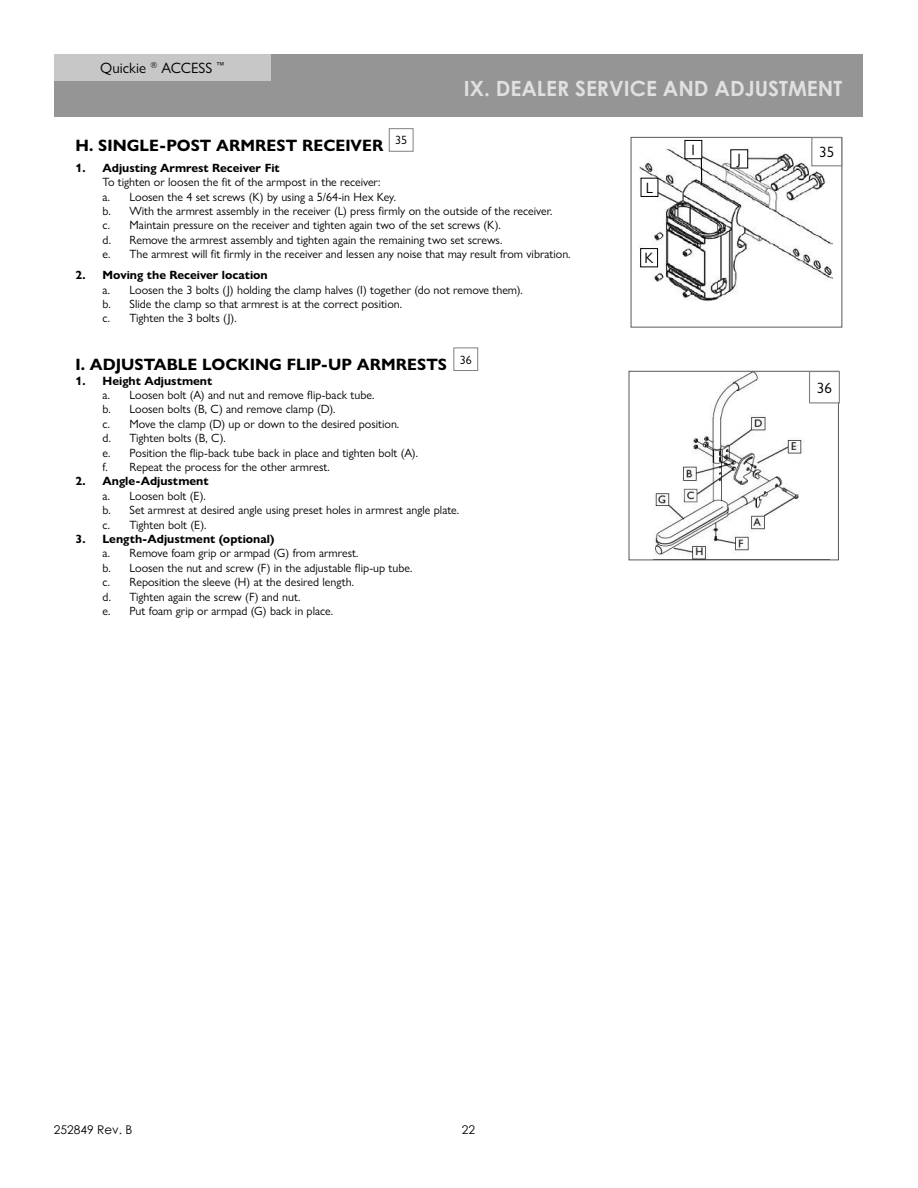
<style>
.page{position:relative;width:918px;height:1188px;background:#fff}
.page>*{position:absolute;margin:0;border:0;box-sizing:border-box;transform-origin:0 0}
.t1{font:700 21px "Century Gothic";color:#e0e0e0}
.t2{font:700 16.5px "Gill Sans Nova";color:#000}
.t3{font:15px "Gill Sans Nova";color:#000}
.t4{font:12px/14.4px "Gill Sans Nova";color:#000}
.t5{font:700 12px "Gill Sans Nova";color:#000}
.t6{font:12px "Century Gothic";color:#000}
</style>
<div class="page">
<div style="left:54px;top:54px;width:809px;height:63px;background:#959595"></div>
<div style="left:54px;top:54px;width:217px;height:26px;background:#c7c7c7"></div>
<div style="left:453px;top:347px;width:25px;height:24px;border:1px solid #808080"></div>
<img style="left:654px;top:373px;width:175px;height:185px">
<div style="left:629px;top:371px;width:210px;height:189px;border:1px solid #585858"></div>
<div style="left:810px;top:372px;width:29px;height:31px;background:#fff"></div>
<div style="left:809px;top:371px;width:31px;height:32px;border:1px solid #808080"></div>
<div style="left:389px;top:128px;width:25px;height:24px;border:1px solid #808080"></div>
<img style="left:639px;top:140px;width:193px;height:162px">
<div style="left:812px;top:138px;width:30px;height:28px;background:#fff"></div>
<div style="left:811px;top:137px;width:31px;height:29px;border:1px solid #808080"></div>
<div style="left:685px;top:140px;width:17px;height:19px;background:#fff"></div>
<div style="left:685px;top:140px;width:17px;height:19px;border:1px solid #000"></div>
<div style="left:731px;top:150px;width:17px;height:18px;background:#fff"></div>
<div style="left:641px;top:249px;width:17px;height:18px;background:#fff"></div>
<div style="left:640px;top:248px;width:18px;height:19px;border:1px solid #000"></div>
<div style="left:641px;top:178px;width:17px;height:18px;background:#fff"></div>
<svg style="left:701px;top:159px;width:1px;height:26px"></svg>
<p class="t3" style="left:100px;top:62px;width:126px">Quickie <sup>®</sup> ACCESS <sup>™</sup></p>
<h1 class="t1" style="left:464px;top:79px;width:380px">IX. DEALER SERVICE AND ADJUSTMENT</h1>
<p class="t4" style="left:395px;top:134px;width:13px">35</p>
<h2 class="t2" style="left:76px;top:139px;width:309px">H. SINGLE-POST ARMREST RECEIVER</h2>
<p class="t5" style="left:76px;top:163px;width:206px">1. Adjusting Armrest Receiver Fit</p>
<p class="t4" style="left:103px;top:176px;width:470px">To tighten or loosen the fit of the armpost in the receiver:<br>a. Loosen the 4 set screws (K) by using a 5/64-in Hex Key.<br>b. With the armrest assembly in the receiver (L) press firmly on the outside of the receiver.<br>c. Maintain pressure on the receiver and tighten again two of the set screws (K).<br>d. Remove the armrest assembly and tighten again the remaining two set screws.<br>e. The armrest will fit firmly in the receiver and lessen any noise that may result from vibration.</p>
<p class="t5" style="left:76px;top:271px;width:194px">2. Moving the Receiver location</p>
<p class="t4" style="left:103px;top:284px;width:422px">a. Loosen the 3 bolts (J) holding the clamp halves (I) together (do not remove them). b. Slide the clamp so that armrest is at the correct position.<br>c. Tighten the 3 bolts (J).</p>
<h2 class="t2" style="left:76px;top:359px;width:373px">I. ADJUSTABLE LOCKING FLIP-UP ARMRESTS</h2>
<p class="t5" style="left:76px;top:376px;width:138px">1. Height Adjustment</p>
<p class="t4" style="left:103px;top:389px;width:317px">a. Loosen bolt (A) and nut and remove flip-back tube.<br>b. Loosen bolts (B, C) and remove clamp (D).<br>c. Move the clamp (D) up or down to the desired position.<br>d. Tighten bolts (B, C).<br>e. Position the flip-back tube back in place and tighten bolt (A). f. Repeat the process for the other armrest.</p>
<p class="t5" style="left:76px;top:477px;width:134px">2. Angle-Adjustment</p>
<p class="t4" style="left:103px;top:490px;width:358px">a. Loosen bolt (E).<br>b. Set armrest at desired angle using preset holes in armrest angle plate. c. Tighten bolt (E).</p>
<p class="t5" style="left:76px;top:535px;width:200px">3. Length-Adjustment (optional)</p>
<p class="t4" style="left:103px;top:547px;width:311px">a. Remove foam grip or armpad (G) from armrest.<br>b. Loosen the nut and screw (F) in the adjustable flip-up tube. c. Reposition the sleeve (H) at the desired length.<br>d. Tighten again the screw (F) and nut.<br>e. Put foam grip or armpad (G) back in place.</p>
<p class="t4" style="left:460px;top:354px;width:13px">36</p>
<p class="t3" style="left:646px;top:182px;width:9px">L</p>
<p class="t3" style="left:645px;top:253px;width:11px">K</p>
<p class="t3" style="left:692px;top:145px;width:5px">I</p>
<p class="t3" style="left:819px;top:147px;width:16px">35</p>
<p class="t3" style="left:738px;top:154px;width:5px">J</p>
<p class="t3" style="left:817px;top:382px;width:16px">36</p>
<p class="t6" style="left:54px;top:1124px;width:80px">252849 Rev. B</p>
<p class="t6" style="left:462px;top:1124px;width:15px">22</p>
</div>
